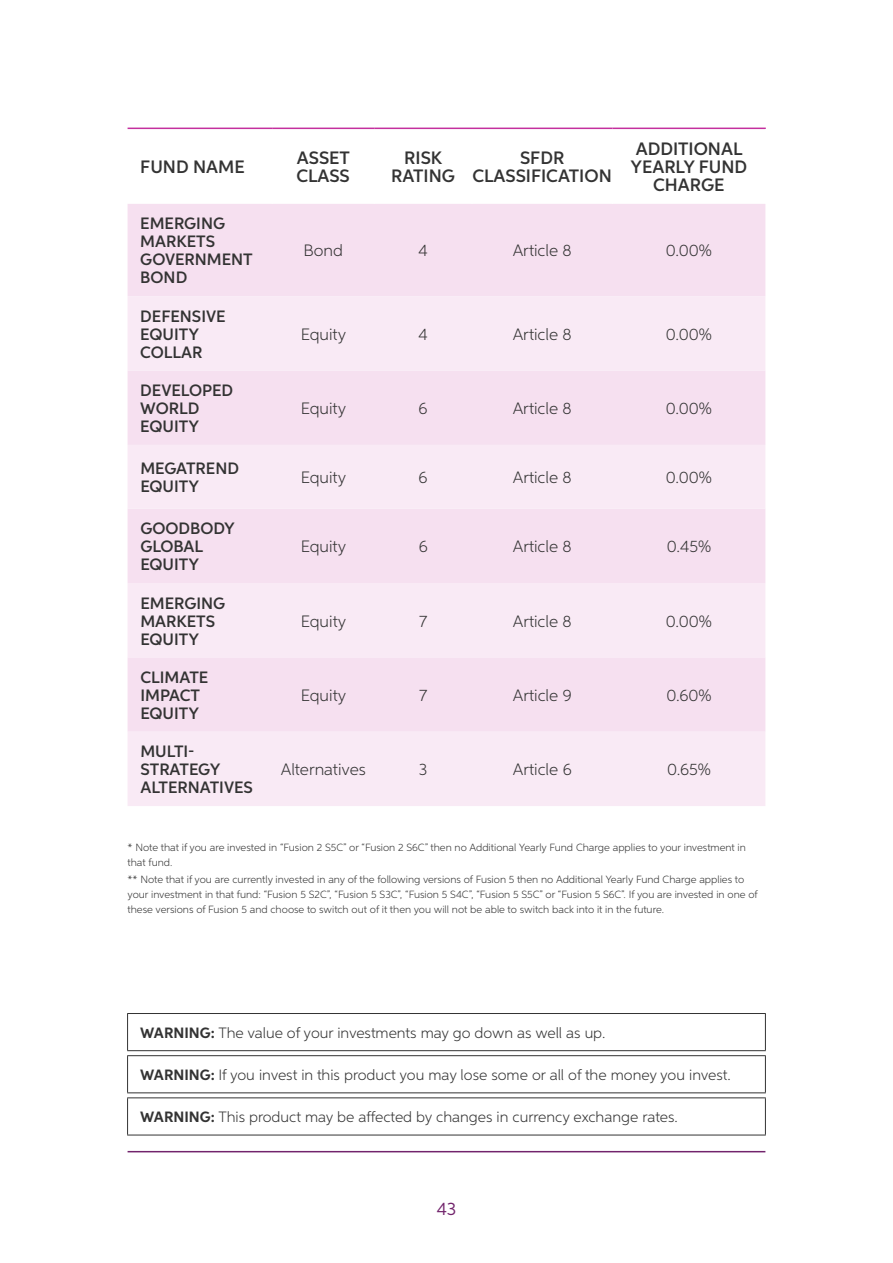
<style>
.page{position:relative;width:893px;height:1263px;background:#fff}
.page>*{position:absolute;margin:0;border:0;box-sizing:border-box;transform-origin:0 0}
.t1{font:600 18px/18px "Aspira";color:#333;text-align:center}
.t2{font:18px "Aspira";color:#72246c}
.t3{font:600 16.5px/18px "Aspira";color:#333}
.t4{font:300 16.5px "Aspira";color:#333}
.t5{font:300 15px "Aspira";color:#333}
.t6{font:300 10.5px/15px "Aspira";color:#333}
.s1{font-weight:700}
</style>
<div class="page">
<hr style="left:128px;top:1151px;width:637px;height:1px;background:#72246c">
<hr style="left:127px;top:1013px;width:639px;height:1px;background:#333">
<hr style="left:127px;top:1014px;width:1px;height:36px;background:#333">
<hr style="left:765px;top:1014px;width:1px;height:36px;background:#333">
<hr style="left:127px;top:1050px;width:639px;height:1px;background:#333">
<hr style="left:127px;top:1055px;width:639px;height:1px;background:#333">
<hr style="left:127px;top:1056px;width:1px;height:36px;background:#333">
<hr style="left:765px;top:1056px;width:1px;height:36px;background:#333">
<hr style="left:127px;top:1092px;width:639px;height:1px;background:#333">
<hr style="left:127px;top:1097px;width:639px;height:1px;background:#333">
<hr style="left:127px;top:1098px;width:1px;height:37px;background:#333">
<hr style="left:765px;top:1098px;width:1px;height:37px;background:#333">
<hr style="left:127px;top:1135px;width:639px;height:1px;background:#333">
<svg style="left:128px;top:129px;width:637px;height:1px"></svg>
<div style="left:128px;top:204px;width:637px;height:92px;background:#f6e0f0"></div>
<svg style="left:128px;top:296px;width:637px;height:510px;background:#f7e5f2"></svg>
<hr style="left:374px;top:129px;width:1px;height:75px;background:#fff">
<hr style="left:472px;top:129px;width:1px;height:75px;background:#fff">
<hr style="left:272px;top:129px;width:1px;height:75px;background:#fff">
<hr style="left:612px;top:129px;width:1px;height:75px;background:#fff">
<hr style="left:128px;top:128px;width:144px;height:1px;background:#c42f9e">
<hr style="left:272px;top:128px;width:102px;height:1px;background:#c42f9e">
<hr style="left:374px;top:128px;width:98px;height:1px;background:#c42f9e">
<hr style="left:472px;top:128px;width:140px;height:1px;background:#c42f9e">
<hr style="left:612px;top:128px;width:154px;height:1px;background:#c42f9e">
<h1 class="t1" style="left:140px;top:158px;width:106px">FUND NAME</h1>
<h1 class="t1" style="left:296px;top:149px;width:55px;text-align:left">ASSET<br>CLASS</h1>
<h1 class="t1" style="left:391px;top:149px;width:65px">RISK<br>RATING</h1>
<h1 class="t1" style="left:472px;top:149px;width:141px">SFDR<br>CLASSIFICATION</h1>
<h1 class="t1" style="left:630px;top:140px;width:118px">ADDITIONAL<br>YEARLY FUND<br>CHARGE</h1>
<h2 class="t3" style="left:140px;top:215px;width:114px">EMERGING<br>MARKETS<br>GOVERNMENT<br>BOND</h2>
<h2 class="t4" style="left:303px;top:241px;width:41px">Bond</h2>
<h2 class="t4" style="left:418px;top:241px;width:11px">4</h2>
<h2 class="t4" style="left:513px;top:241px;width:61px">Article 8</h2>
<h2 class="t4" style="left:666px;top:241px;width:48px">0.00%</h2>
<h2 class="t3" style="left:140px;top:307px;width:87px">DEFENSIVE<br>EQUITY<br>COLLAR</h2>
<h2 class="t3" style="left:140px;top:381px;width:94px">DEVELOPED<br>WORLD<br>EQUITY</h2>
<h2 class="t4" style="left:301px;top:324px;width:47px">Equity</h2>
<h2 class="t4" style="left:418px;top:324px;width:11px">4</h2>
<h2 class="t4" style="left:513px;top:324px;width:61px">Article 8</h2>
<h2 class="t4" style="left:666px;top:324px;width:48px">0.00%</h2>
<h2 class="t4" style="left:301px;top:398px;width:47px">Equity</h2>
<h2 class="t4" style="left:419px;top:398px;width:10px">6</h2>
<h2 class="t4" style="left:513px;top:398px;width:61px">Article 8</h2>
<h2 class="t4" style="left:666px;top:398px;width:48px">0.00%</h2>
<h2 class="t3" style="left:140px;top:460px;width:100px">MEGATREND<br>EQUITY</h2>
<h2 class="t4" style="left:301px;top:467px;width:47px">Equity</h2>
<h2 class="t4" style="left:419px;top:467px;width:10px">6</h2>
<h2 class="t4" style="left:513px;top:467px;width:61px">Article 8</h2>
<h2 class="t4" style="left:666px;top:467px;width:48px">0.00%</h2>
<h2 class="t3" style="left:140px;top:520px;width:96px">GOODBODY<br>GLOBAL<br>EQUITY</h2>
<h2 class="t4" style="left:301px;top:537px;width:47px">Equity</h2>
<h2 class="t4" style="left:419px;top:537px;width:10px">6</h2>
<h2 class="t4" style="left:513px;top:537px;width:61px">Article 8</h2>
<h2 class="t4" style="left:667px;top:537px;width:46px">0.45%</h2>
<h2 class="t3" style="left:140px;top:594px;width:86px">EMERGING<br>MARKETS<br>EQUITY</h2>
<h2 class="t3" style="left:140px;top:668px;width:69px">CLIMATE<br>IMPACT<br>EQUITY</h2>
<h2 class="t3" style="left:140px;top:743px;width:114px">MULTI-<br>STRATEGY<br>ALTERNATIVES</h2>
<h2 class="t4" style="left:301px;top:611px;width:47px">Equity</h2>
<h2 class="t4" style="left:419px;top:611px;width:10px">7</h2>
<h2 class="t4" style="left:513px;top:611px;width:61px">Article 8</h2>
<h2 class="t4" style="left:666px;top:611px;width:48px">0.00%</h2>
<h2 class="t4" style="left:301px;top:685px;width:47px">Equity</h2>
<h2 class="t4" style="left:419px;top:685px;width:10px">7</h2>
<h2 class="t4" style="left:513px;top:685px;width:60px">Article 9</h2>
<h2 class="t4" style="left:666px;top:685px;width:47px">0.60%</h2>
<h2 class="t4" style="left:281px;top:760px;width:87px">Alternatives</h2>
<h2 class="t4" style="left:419px;top:760px;width:10px">3</h2>
<h2 class="t4" style="left:513px;top:760px;width:60px">Article 6</h2>
<h2 class="t4" style="left:667px;top:760px;width:45px">0.65%</h2>
<p class="t6" style="left:128px;top:839px;width:620px">* Note that if you are invested in “Fusion 2 S5C” or “Fusion 2 S6C” then no Additional Yearly Fund Charge applies to your investment in that fund.</p>
<p class="t6" style="left:128px;top:872px;width:632px">** Note that if you are currently invested in any of the following versions of Fusion 5 then no Additional Yearly Fund Charge applies to your investment in that fund: “Fusion 5 S2C”, “Fusion 5 S3C”, “Fusion 5 S4C”, “Fusion 5 S5C” or “Fusion 5 S6C”. If you are invested in one of these versions of Fusion 5 and choose to switch out of it then you will not be able to switch back into it in the future.</p>
<h3 class="t5" style="left:140px;top:1024px;width:467px"><span class="s1">WARNING:</span> The value of your investments may go down as well as up.</h3>
<h3 class="t5" style="left:140px;top:1066px;width:592px"><span class="s1">WARNING:</span> If you invest in this product you may lose some or all of the money you invest.</h3>
<h3 class="t5" style="left:140px;top:1108px;width:539px"><span class="s1">WARNING:</span> This product may be affected by changes in currency exchange rates.</h3>
<h1 class="t2" style="left:437px;top:1198px;width:21px">43</h1>
</div>
